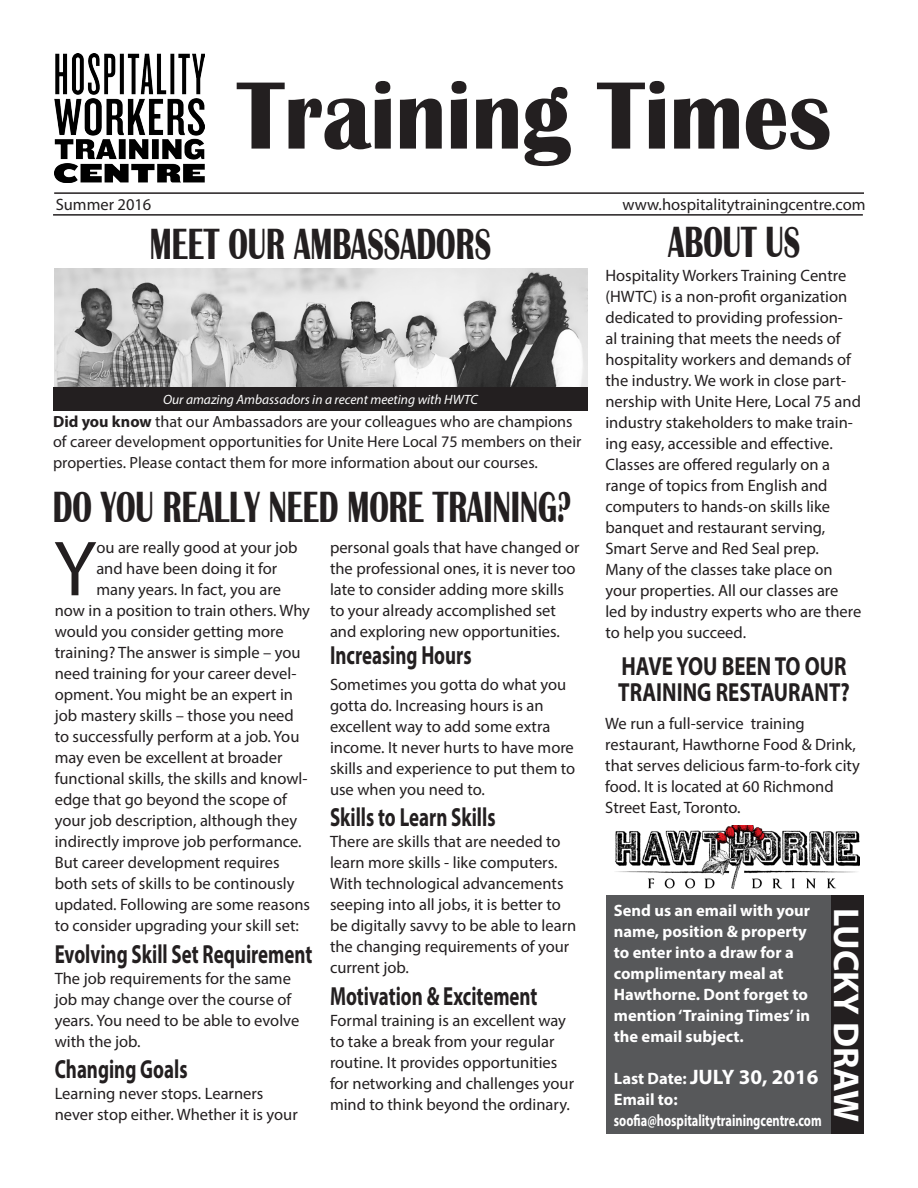
<style>
.page{position:relative;width:918px;height:1188px;background:#fff}
.page>*{position:absolute;margin:0;border:0;box-sizing:border-box;transform-origin:0 0}
.t1{font:700 99px "Britannic";color:#231f20;scale:.91 1}
.t2{font:78.75px "Myriad Pro";color:#231f20}
.t3{font:700 45px "Britannic";color:#231f20;scale:.67 1}
.t4{font:700 36px "Myriad Pro";color:#fff}
.t5{font:700 26.25px "Myriad Pro";color:#231f20;scale:.72 1}
.t6{font:700 26.25px/25.2px "Myriad Pro";color:#231f20;scale:.8 1}
.t7{font:700 21px "Myriad Pro";color:#fff}
.t8{font:16.5px/21px "Myriad Pro";color:#231f20}
.t9{font:700 16.5px/21px "Myriad Pro";color:#fff}
.t10{font:16.2px/19.5px "Myriad Pro";color:#231f20}
.t11{font:italic 13.5px "Myriad Pro";color:#fff}
.s1{font-weight:700}
.s2{font-size:16.5px}
</style>
<div class="page">
<div style="left:606px;top:896px;width:258px;height:238px;background:#57585a"></div>
<img style="left:615px;top:825px;width:245px;height:63px">
<div style="left:831px;top:896px;width:33px;height:238px;background:#231f20"></div>
<img style="left:55px;top:269px;width:533px;height:118px">
<div style="left:53px;top:387px;width:535px;height:23px;background:#231f20"></div>
<img style="left:54px;top:54px;width:151px;height:128px">
<hr style="left:54px;top:192px;width:810px;height:2px;background:#231f20">
<hr style="left:53px;top:214px;width:810px;height:2px;background:#231f20">
<p class="t8" style="left:56px;top:194px;width:97px">Summer 2016</p>
<h1 class="t1" style="left:237px;top:60px;width:654px">Training Times</h1>
<p class="t8" style="left:622px;top:194px;width:245px">www.hospitalitytrainingcentre.com</p>
<h3 class="t3" style="left:150px;top:219px;width:511px">MEET OUR AMBASSADORS</h3>
<p class="t11" style="left:163px;top:391px;width:316px">Our amazing Ambassadors in a recent meeting with HWTC</p>
<p class="t10" style="left:53px;top:412px;width:530px"><span class="s1">Did you know</span> that our Ambassadors are your colleagues who are champions of career development opportunities for Unite Here Local 75 members on their</p>
<p class="t10" style="left:53px;top:452px;width:486px">properties. Please contact them for more information about our courses.</p>
<h3 class="t3" style="left:53px;top:482px;width:776px">DO YOU REALLY NEED MORE TRAINING?</h3>
<h2 class="t2" style="left:54px;top:520px;width:44px">Y</h2>
<p class="t8" style="left:96px;top:537px;width:203px">ou are really good at your job</p>
<p class="t8" style="left:96px;top:558px;width:182px">and have been doing it for</p>
<p class="t8" style="left:96px;top:579px;width:186px">many years. In fact, you are</p>
<p class="t8" style="left:55px;top:600px;width:257px">now in a position to train others. Why</p>
<p class="t8" style="left:55px;top:621px;width:230px">would you consider getting more</p>
<p class="t8" style="left:55px;top:642px;width:247px">training? The answer is simple – you</p>
<p class="t8" style="left:55px;top:663px;width:243px">need training for your career devel-</p>
<p class="t8" style="left:55px;top:684px;width:240px">opment. You might be an expert in</p>
<p class="t8" style="left:55px;top:705px;width:241px">job mastery skills – those you need</p>
<p class="t8" style="left:55px;top:726px;width:246px">to successfully perform at a job. You</p>
<p class="t8" style="left:55px;top:747px;width:229px">may even be excellent at broader</p>
<p class="t8" style="left:55px;top:768px;width:254px">functional skills, the skills and knowl-</p>
<p class="t8" style="left:55px;top:789px;width:234px">edge that go beyond the scope of</p>
<p class="t8" style="left:55px;top:810px;width:244px">your job description, although they</p>
<p class="t8" style="left:55px;top:831px;width:248px">indirectly improve job performance.</p>
<p class="t8" style="left:55px;top:852px;width:226px">But career development requires</p>
<p class="t8" style="left:55px;top:873px;width:241px">both sets of skills to be continously</p>
<p class="t8" style="left:55px;top:894px;width:257px">updated. Following are some reasons</p>
<p class="t8" style="left:55px;top:915px;width:246px">to consider upgrading your skill set:</p>
<h3 class="t5" style="left:55px;top:937px;width:359px">Evolving Skill Set Requirement</h3>
<p class="t8" style="left:55px;top:967px;width:246px">The job requirements for the same job may change over the course of years. You need to be able to evolve with the job.</p>
<h3 class="t5" style="left:55px;top:1052px;width:186px">Changing Goals</h3>
<p class="t8" style="left:55px;top:1083px;width:244px">Learning never stops. Learners never stop either. Whether it is your</p>
<p class="t8" style="left:330px;top:537px;width:251px">personal goals that have changed or the professional ones, it is never too late to consider adding more skills to your already accomplished set and exploring new opportunities.</p>
<h3 class="t5" style="left:330px;top:638px;width:198px">Increasing Hours</h3>
<p class="t8" style="left:330px;top:673px;width:247px">Sometimes you gotta do what you gotta do. Increasing hours is an excellent way to add some extra income. It never hurts to have more skills and experience to put them to use when you need to.</p>
<h3 class="t5" style="left:330px;top:800px;width:231px">Skills to Learn Skills</h3>
<p class="t8" style="left:330px;top:831px;width:248px">There are skills that are needed to learn more skills - like computers.<br>With technological advancements seeping into all jobs, it is better to be digitally savvy to be able to learn the changing requirements of your current job.</p>
<h3 class="t5" style="left:330px;top:979px;width:290px">Motivation &amp; Excitement</h3>
<p class="t8" style="left:330px;top:1009px;width:246px">Formal training is an excellent way to take a break from your regular routine. It provides opportunities for networking and challenges your mind to think beyond the ordinary.</p>
<h3 class="t3" style="left:668px;top:217px;width:198px">ABOUT US</h3>
<p class="t8" style="left:605px;top:265px;width:257px">Hospitality Workers Training Centre (HWTC) is a non-profit organization dedicated to providing profession-<br>al training that meets the needs of hospitality workers and demands of the industry. We work in close part&shy;nership with Unite Here, Local 75 and industry stakeholders to make train&shy;ing easy, accessible and effective.<br>Classes are offered regularly on a range of topics from English and computers to hands-on skills like banquet and restaurant serving, Smart Serve and Red Seal prep.<br>Many of the classes take place on your properties. All our classes are led by industry experts who are there to help you succeed.</p>
<h3 class="t6" style="left:618px;top:653px;width:291px">HAVE YOU BEEN TO OUR<br>TRAINING RESTAURANT?</h3>
<p class="t8" style="left:605px;top:713px;width:256px">We run a full-service training restaurant, Hawthorne Food &amp; Drink, that serves delicious farm-to-fork city food. It is located at 60 Richmond<br>Street East, Toronto.</p>
<p class="t9" style="left:614px;top:899px;width:198px">Send us an email with your name, position &amp; property to enter into a draw for a complimentary meal at<br>Hawthorne. Dont forget to mention ‘Training Times’ in the email subject.</p>
<p class="t7" style="left:614px;top:1063px;width:206px"><span class="s2">Last Date:</span> JULY 30, 2016</p>
<p class="t9" style="left:614px;top:1088px;width:209px">Email to: soofia@hospitalitytrainingcentre.com</p>
<h3 class="t4" style="left:870px;top:908px;width:215px;rotate:90deg">LUCKY DRAW</h3>
</div>
